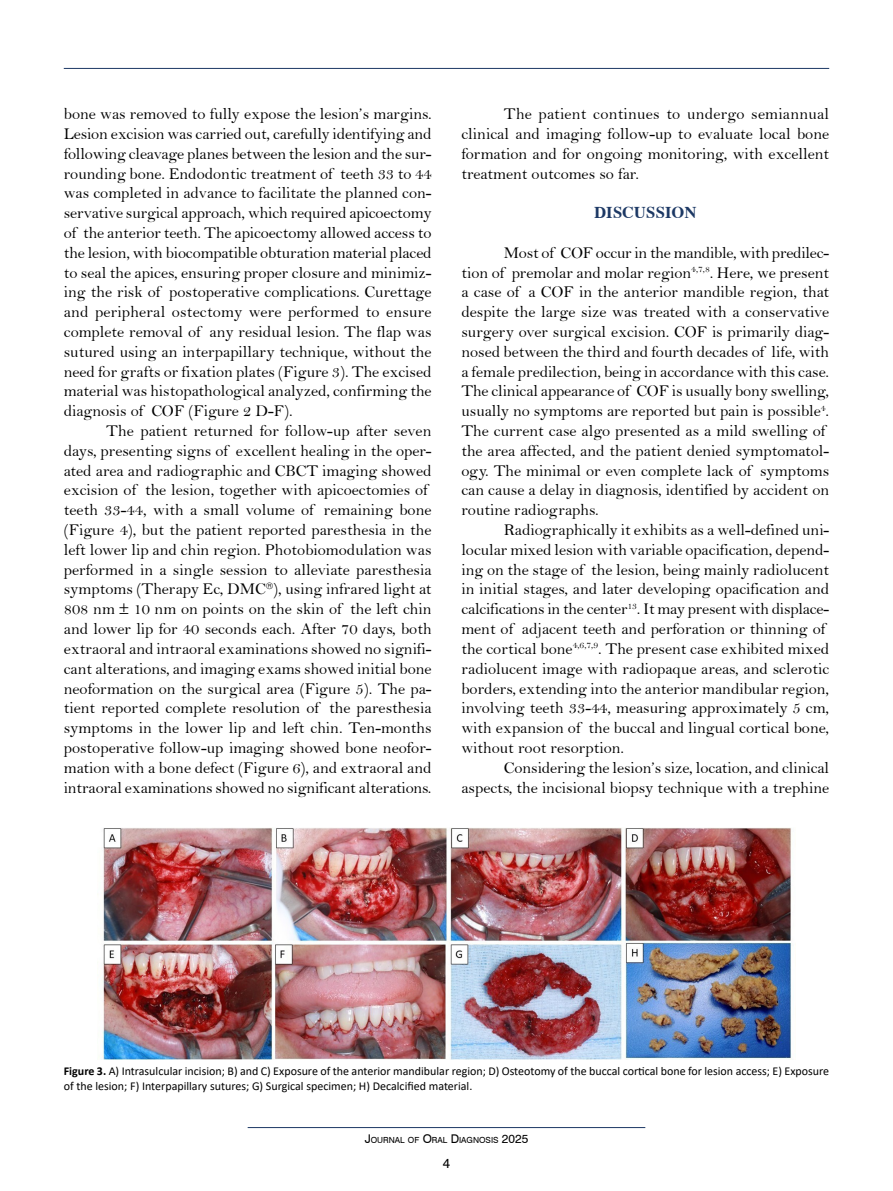
<style>
.page{position:relative;width:893px;height:1191px;background:#fff}
.page>*{position:absolute;margin:0;border:0;box-sizing:border-box;transform-origin:0 0}
.t1{font:16.5px/19.8px "Bell";color:#000}
.t2{font:700 16.5px "Dutch 801 BT";color:#1c3864}
.t3{font:13.5px "Swiss 721 BT";color:#000}
.t4{font:12px/15px "Calibri";color:#000}
.t5{font:8.4px "Swiss 721 BT";color:#000}
.s1{font-weight:700}
.s2{font-size:12px}
</style>
<div class="page">
<hr style="left:64px;top:68px;width:765px;height:1px;background:#1c3864">
<hr style="left:248px;top:1127px;width:397px;height:1px;background:#1c3864">
<img style="left:102px;top:827px;width:690px;height:232px">
<p class="t1" style="left:64px;top:104px;width:369px;text-align:justify">bone was removed to fully expose the lesion’s margins.<br>Lesion excision was carried out, carefully identifying and following cleavage planes between the lesion and the sur&shy;rounding bone. Endodontic treatment of teeth 33 to 44 was completed in advance to facilitate the planned con&shy;servative surgical approach, which required apicoectomy of the anterior teeth. The apicoectomy allowed access to the lesion, with biocompatible obturation material placed to seal the apices, ensuring proper closure and minimiz&shy;ing the risk of postoperative complications. Curettage and peripheral ostectomy were performed to ensure complete removal of any residual lesion. The flap was sutured using an interpapillary technique, without the need for grafts or fixation plates (Figure 3). The excised material was histopathological analyzed, confirming the diagnosis of COF (Figure 2 D-F).</p>
<p class="t1" style="left:64px;top:421px;width:369px;text-indent:43px">The patient returned for follow-up after seven days, presenting signs of excellent healing in the oper&shy;ated area and radiographic and CBCT imaging showed excision of the lesion, together with apicoectomies of teeth 33-44, with a small volume of remaining bone (Figure 4), but the patient reported paresthesia in the left lower lip and chin region. Photobiomodulation was performed in a single session to alleviate paresthesia symptoms (Therapy Ec, DMC ), using infrared light at 808 nm 10 nm on points on the skin of the left chin and lower lip for 40 seconds each. After 70 days, both extraoral and intraoral examinations showed no signifi&shy;cant alterations, and imaging exams showed initial bone neoformation on the surgical area (Figure 5). The pa&shy;tient reported complete resolution of the paresthesia symptoms in the lower lip and left chin. Ten-months postoperative follow-up imaging showed bone neofor&shy;mation with a bone defect (Figure 6), and extraoral and intraoral examinations showed no significant alterations.</p>
<p class="t1" style="left:461px;top:104px;width:369px;text-align:justify;text-indent:43px">The patient continues to undergo semiannual clinical and imaging follow-up to evaluate local bone formation and for ongoing monitoring, with excellent treatment outcomes so far.</p>
<p class="t2" style="left:594px;top:202px;width:104px">DISCUSSION</p>
<p class="t1" style="left:461px;top:242px;width:369px;text-indent:43px">Most of COF occur in the mandible, with predilec&shy;tion of premolar and molar region<sup>4,7,8</sup>. Here, we present a case of a COF in the anterior mandible region, that despite the large size was treated with a conservative surgery over surgical excision. COF is primarily diag&shy;nosed between the third and fourth decades of life, with a female predilection, being in accordance with this case.<br>The clinical appearance of COF is usually bony swelling, usually no symptoms are reported but pain is possible<sup>4</sup>.<br>The current case algo presented as a mild swelling of the area affected, and the patient denied symptomatol&shy;ogy. The minimal or even complete lack of symptoms can cause a delay in diagnosis, identified by accident on routine radiographs.</p>
<p class="t1" style="left:461px;top:520px;width:369px;text-indent:43px">Radiographically it exhibits as a well-defined uni&shy;locular mixed lesion with variable opacification, depend&shy;ing on the stage of the lesion, being mainly radiolucent in initial stages, and later developing opacification and calcifications in the center<sup>13</sup>. It may present with displace&shy;ment of adjacent teeth and perforation or thinning of the cortical bone<sup>4,6,7,9</sup>. The present case exhibited mixed radiolucent image with radiopaque areas, and sclerotic borders, extending into the anterior mandibular region, involving teeth 33-44, measuring approximately 5 cm, with expansion of the buccal and lingual cortical bone, without root resorption.</p>
<p class="t1" style="left:461px;top:757px;width:369px;text-align:right">Considering the lesion’s size, location, and clinical aspects, the incisional biopsy technique with a trephine</p>
<p class="t4" style="left:64px;top:1063px;width:767px"><span class="s1">Figure 3.</span> A) Intrasulcular incision; B) and C) Exposure of the anterior mandibular region; D) Osteotomy of the buccal cortical bone for lesion access; E) Exposure of the lesion; F) Interpapillary sutures; G) Surgical specimen; H) Decalcified material.</p>
<p class="t5" style="left:365px;top:1134px;width:165px"><span class="s2">J</span>OURNAL OF <span class="s2">O</span>RAL <span class="s2">D</span>IAGNOSIS <span class="s2">2025</span></p>
<p class="t3" style="left:443px;top:1153px;width:9px">4</p>
</div>
